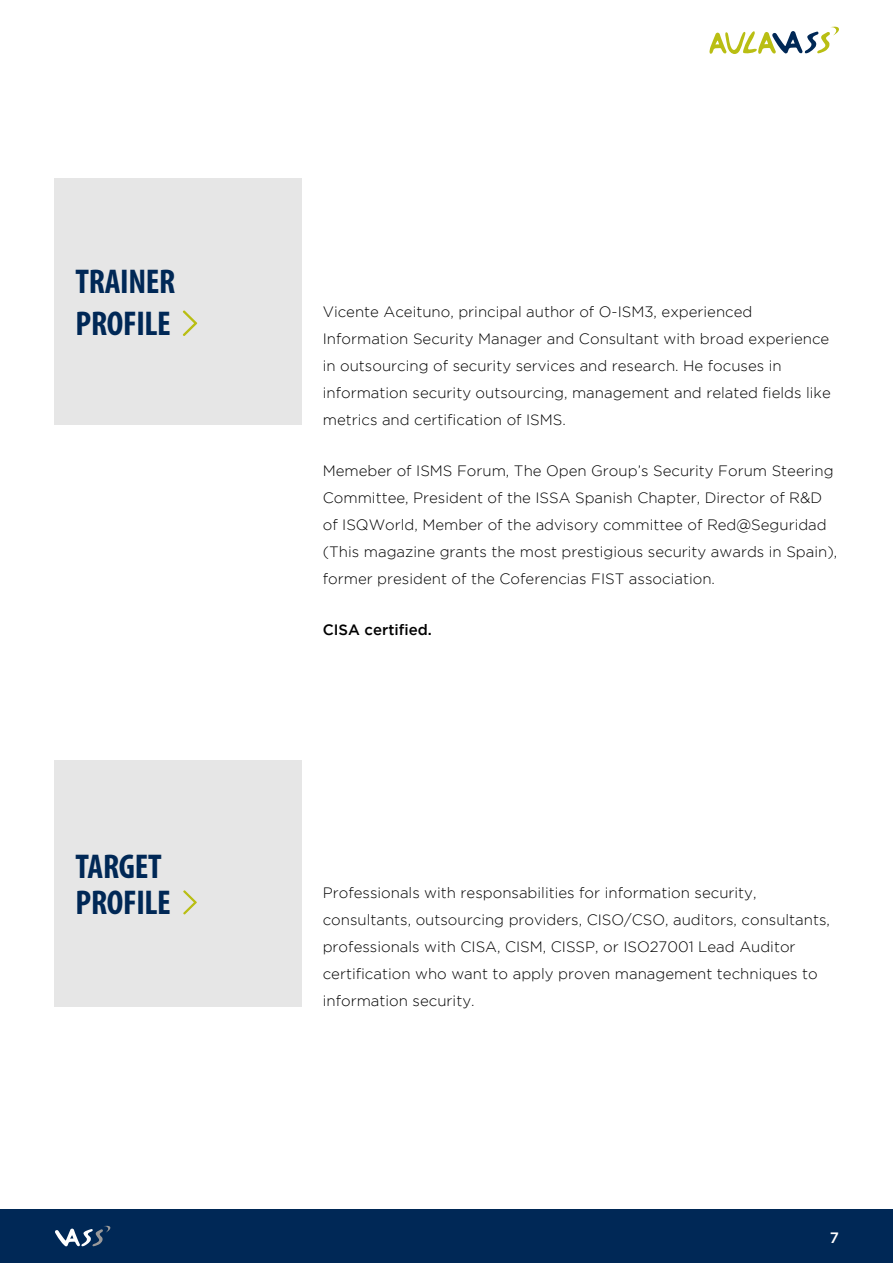
<style>
.page{position:relative;width:893px;height:1263px;background:#fff}
.page>*{position:absolute;margin:0;border:0;box-sizing:border-box;transform-origin:0 0}
.t1{font:700 condensed 34.5px/41.4px "Myriad Pro";letter-spacing:-.01em;color:#002856}
.t2{font:300 15px/27px "Gotham";color:#000}
.t3{font:500 15px "Gotham";color:#000}
.t4{font:500 15px "Gotham";color:#fff}
</style>
<div class="page">
<div style="left:0;top:1209px;width:893px;height:54px;background:#002856"></div>
<svg style="left:709px;top:26px;width:130px;height:28px"></svg>
<svg style="left:55px;top:1225px;width:56px;height:21px"></svg>
<div style="left:54px;top:178px;width:247px;height:246px;background:#e6e6e6"></div>
<svg style="left:183px;top:310px;width:14px;height:26px"></svg>
<div style="left:54px;top:760px;width:247px;height:246px;background:#e6e6e6"></div>
<svg style="left:183px;top:890px;width:14px;height:24px"></svg>
<h1 class="t1" style="left:76px;top:260px;width:101px">TRAINER<br>PROFILE</h1>
<h1 class="t1" style="left:76px;top:848px;width:97px;line-height:36px">TARGET<br>PROFILE</h1>
<p class="t2" style="left:323px;top:298px;width:509px">Vicente Aceituno, principal author of O-ISM3, experienced Information Security Manager and Consultant with broad experience in outsourcing of security services and research. He focuses in information security outsourcing, management and related fields like metrics and certification of ISMS.</p>
<p class="t2" style="left:323px;top:457px;width:516px">Memeber of ISMS Forum, The Open Group’s Security Forum Steering Committee, President of the ISSA Spanish Chapter, Director of R&amp;D of ISQWorld, Member of the advisory committee of Red@Seguridad (This magazine grants the most prestigious security awards in Spain), former president of the Coferencias FIST association.</p>
<p class="t3" style="left:323px;top:621px;width:111px">CISA certified.</p>
<p class="t2" style="left:323px;top:879px;width:509px">Professionals with responsabilities for information security, consultants, outsourcing providers, CISO/CSO, auditors, consultants, professionals with CISA, CISM, CISSP, or ISO27001 Lead Auditor certification who want to apply proven management techniques to information security.</p>
<p class="t4" style="left:830px;top:1229px;width:11px">7</p>
</div>
